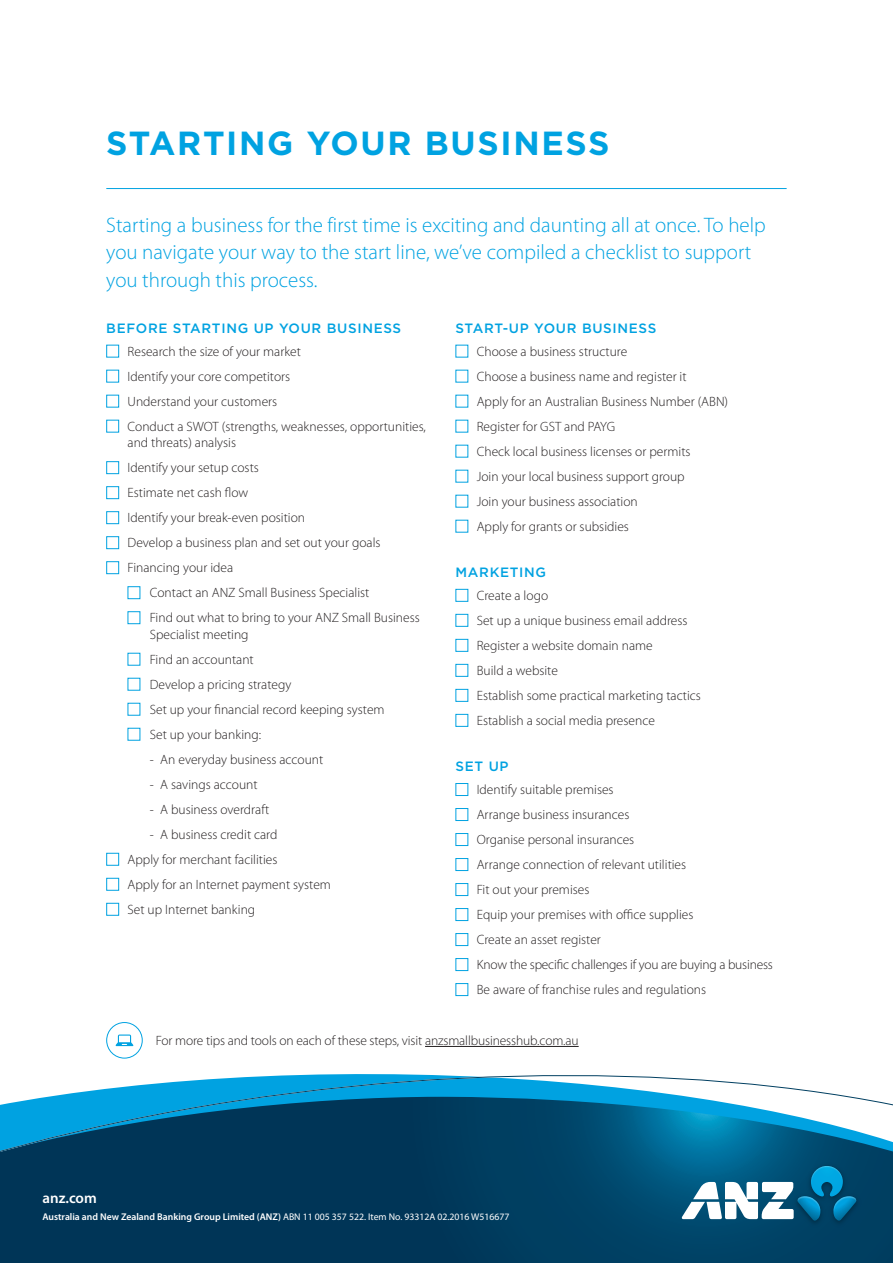
<style>
.page{position:relative;width:893px;height:1263px;background:#fff}
.page>*{position:absolute;margin:0;border:0;box-sizing:border-box;transform-origin:0 0}
.t1{font:700 33.45px "Gotham";letter-spacing:.05em;color:#00a2e1}
.t2{font:300 21px/27px "Myriad Pro";color:#00a2e1}
.t3{font:600 15px "Myriad Pro";color:#fff}
.t4{font:300 13.5px/25px "Myriad Pro";color:#231f20}
.t5{font:500 13.5px "Gotham";letter-spacing:.05em;color:#00a2e1}
.t6{font:600 9.75px "Myriad Pro";color:#fff}
.s1{font-weight:400}
</style>
<div class="page">
<svg style="left:0;top:1172px;width:893px;height:91px;background:#003a5c"></svg>
<svg style="left:0;top:1074px;width:893px;height:98px"></svg>
<img style="left:786px;top:1157px;width:81px;height:77px">
<svg style="left:682px;top:1166px;width:115px;height:55px"></svg>
<img style="left:797px;top:1166px;width:60px;height:55px">
<div style="left:106px;top:345px;width:13px;height:12px;border:1px solid #00a2e1"></div>
<div style="left:106px;top:370px;width:13px;height:12px;border:1px solid #00a2e1"></div>
<div style="left:106px;top:395px;width:13px;height:12px;border:1px solid #00a2e1"></div>
<div style="left:106px;top:420px;width:13px;height:12px;border:1px solid #00a2e1"></div>
<div style="left:106px;top:461px;width:13px;height:13px;border:1px solid #00a2e1"></div>
<div style="left:106px;top:486px;width:13px;height:13px;border:1px solid #00a2e1"></div>
<div style="left:106px;top:511px;width:13px;height:13px;border:1px solid #00a2e1"></div>
<div style="left:106px;top:536px;width:13px;height:13px;border:1px solid #00a2e1"></div>
<div style="left:106px;top:561px;width:13px;height:13px;border:1px solid #00a2e1"></div>
<div style="left:128px;top:586px;width:12px;height:13px;border:1px solid #00a2e1"></div>
<div style="left:128px;top:611px;width:12px;height:13px;border:1px solid #00a2e1"></div>
<div style="left:106px;top:853px;width:13px;height:13px;border:1px solid #00a2e1"></div>
<div style="left:106px;top:878px;width:13px;height:13px;border:1px solid #00a2e1"></div>
<div style="left:106px;top:903px;width:13px;height:13px;border:1px solid #00a2e1"></div>
<div style="left:455px;top:589px;width:13px;height:13px;border:1px solid #00a2e1"></div>
<div style="left:455px;top:614px;width:13px;height:13px;border:1px solid #00a2e1"></div>
<div style="left:455px;top:639px;width:13px;height:13px;border:1px solid #00a2e1"></div>
<div style="left:455px;top:664px;width:13px;height:13px;border:1px solid #00a2e1"></div>
<div style="left:455px;top:689px;width:13px;height:13px;border:1px solid #00a2e1"></div>
<div style="left:455px;top:714px;width:13px;height:13px;border:1px solid #00a2e1"></div>
<div style="left:455px;top:783px;width:13px;height:13px;border:1px solid #00a2e1"></div>
<div style="left:455px;top:808px;width:13px;height:13px;border:1px solid #00a2e1"></div>
<div style="left:455px;top:833px;width:13px;height:13px;border:1px solid #00a2e1"></div>
<div style="left:455px;top:858px;width:13px;height:13px;border:1px solid #00a2e1"></div>
<div style="left:455px;top:883px;width:13px;height:13px;border:1px solid #00a2e1"></div>
<div style="left:455px;top:908px;width:13px;height:13px;border:1px solid #00a2e1"></div>
<div style="left:455px;top:933px;width:13px;height:13px;border:1px solid #00a2e1"></div>
<div style="left:455px;top:958px;width:13px;height:13px;border:1px solid #00a2e1"></div>
<div style="left:455px;top:983px;width:13px;height:13px;border:1px solid #00a2e1"></div>
<hr style="left:106px;top:188px;width:681px;height:1px;background:#00a2e1">
<hr style="left:425px;top:1046px;width:154px;height:1px;background:#231f20">
<div style="left:106px;top:1022px;width:37px;height:36px;border:1px solid #00a2e1;border-radius:50%"></div>
<svg style="left:116px;top:1034px;width:17px;height:12px"></svg>
<h1 class="t1" style="left:106px;top:124px;width:505px">STARTING YOUR BUSINESS</h1>
<h2 class="t2" style="left:106px;top:212px;width:661px">Starting a business for the first time is exciting and daunting all at once. To help you navigate your way to the start line, we’ve compiled a checklist to support you through this process.</h2>
<p class="t5" style="left:106px;top:320px;width:296px">BEFORE STARTING UP YOUR BUSINESS</p>
<p class="t4" style="left:128px;top:339px;width:300px">Research the size of your market<br>Identify your core competitors<br>Understand your customers<br>Conduct a SWOT (strengths, weaknesses, opportunities,</p>
<p class="t4" style="left:128px;top:430px;width:254px">and threats) analysis<br>Identify your setup costs<br>Estimate net cash flow<br>Identify your break-even position<br>Develop a business plan and set out your goals<br>Financing your idea</p>
<p class="t4" style="left:150px;top:580px;width:271px">Contact an ANZ Small Business Specialist<br>Find out what to bring to your ANZ Small Business</p>
<p class="t4" style="left:150px;top:622px;width:236px">Specialist meeting<br>Find an accountant<br>Develop a pricing strategy<br>Set up your financial record keeping system<br>Set up your banking:</p>
<p class="t4" style="left:150px;top:747px;width:175px">- An everyday business account</p>
<p class="t4" style="left:150px;top:772px;width:109px">- A savings account</p>
<p class="t4" style="left:150px;top:797px;width:121px">- A business overdraft</p>
<p class="t4" style="left:128px;top:822px;width:205px;text-indent:22px">- A business credit card<br>Apply for merchant facilities<br>Apply for an Internet payment system<br>Set up Internet banking</p>
<p class="t5" style="left:455px;top:320px;width:202px">START-UP YOUR BUSINESS</p>
<p class="t4" style="left:477px;top:339px;width:253px">Choose a business structure<br>Choose a business name and register it<br>Apply for an Australian Business Number (ABN)<br>Register for GST and PAYG<br>Check local business licenses or permits<br>Join your local business support group<br>Join your business association<br>Apply for grants or subsidies</p>
<p class="t5" style="left:455px;top:565px;width:92px">MARKETING</p>
<p class="t4" style="left:477px;top:583px;width:226px">Create a logo<br>Set up a unique business email address<br>Register a website domain name<br>Build a website<br>Establish some practical marketing tactics<br>Establish a social media presence</p>
<p class="t5" style="left:455px;top:759px;width:55px">SET UP</p>
<p class="t4" style="left:477px;top:777px;width:298px">Identify suitable premises<br>Arrange business insurances<br>Organise personal insurances<br>Arrange connection of relevant utilities<br>Fit out your premises<br>Equip your premises with office supplies<br>Create an asset register<br>Know the specific challenges if you are buying a business Be aware of franchise rules and regulations</p>
<p class="t3" style="left:43px;top:1188px;width:56px">anz.com</p>
<p class="t4" style="left:156px;top:1028px;width:424px">For more tips and tools on each of these steps, visit anzsmallbusinesshub.com.au</p>
<p class="t6" style="left:43px;top:1210px;width:468px">Australia and New Zealand Banking Group Limited (ANZ) <span class="s1">ABN 11 005 357 522. Item No. 93312A 02.2016 W516677</span></p>
</div>
